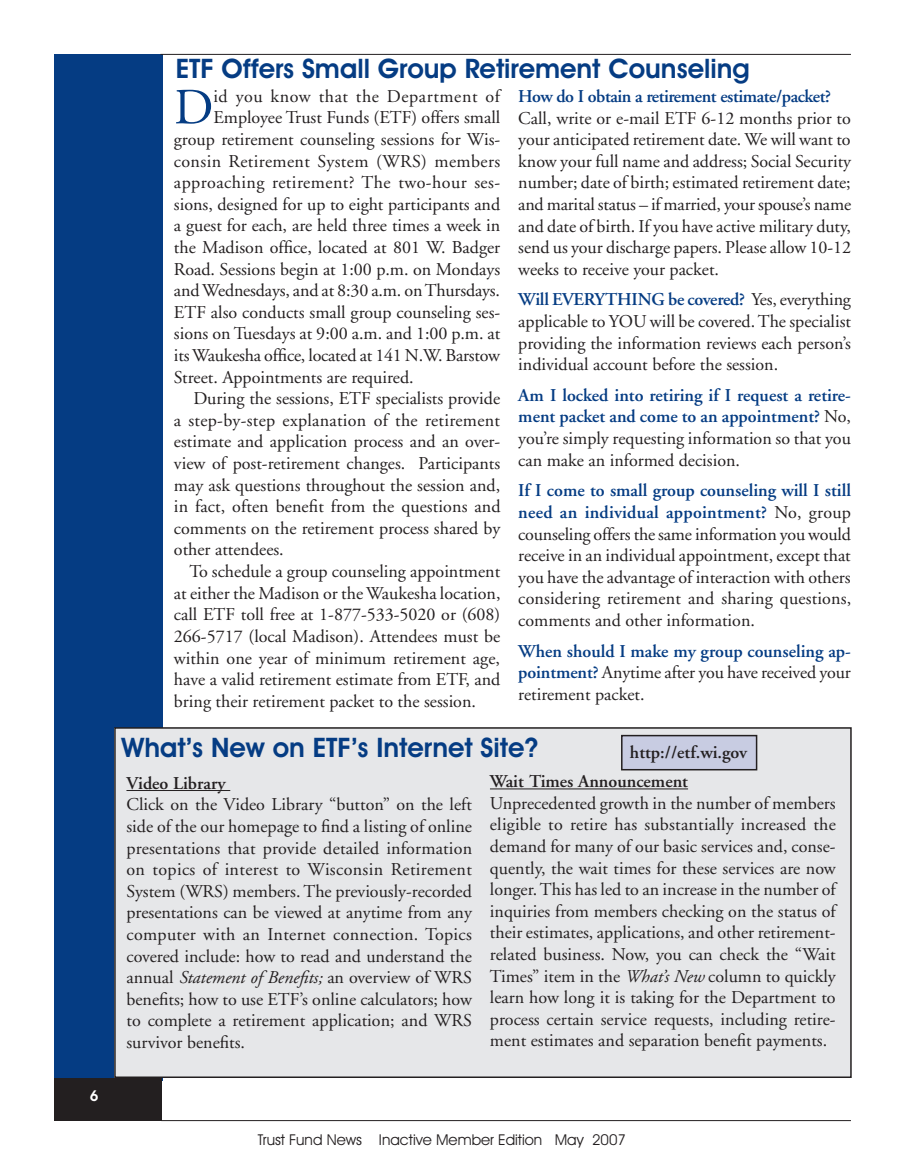
<style>
.page{position:relative;width:905px;height:1175px;background:#fff}
.page>*{position:absolute;margin:0;border:0;box-sizing:border-box;transform-origin:0 0}
.t1{font:50.55px "Adobe Garamond";color:#053c83}
.t2{font:600 27px "Avant Garde IT Cby BT";color:#053c83}
.t3{font:18px/21.6px "Adobe Garamond";color:#231f20;text-align:justify}
.t4{font:600 18px/21.6px "Adobe Garamond";color:#053c83;text-align:justify}
.t5{font:600 18px "Adobe Garamond";color:#231f20}
.t6{font:600 18px "Adobe Garamond";letter-spacing:-.025em;color:#053c83}
.t7{font:18px "Adobe Garamond";letter-spacing:.025em;color:#231f20}
.t8{font:18px "Adobe Garamond";letter-spacing:.02em;color:#231f20}
.t9{font:18px "Adobe Garamond";letter-spacing:.03em;color:#231f20}
.t10{font:15px "Avant Garde IT Cby BT";color:#231f20}
.s1{font-weight:600;color:#053c83}
.s2{font-weight:400;color:#231f20}
.s3{font-style:italic}
</style>
<div class="page">
<div style="left:54px;top:54px;width:108px;height:1026px;background:#053c83"></div>
<div style="left:54px;top:1078px;width:107px;height:42px;background:#231f20"></div>
<hr style="left:160px;top:54px;width:690px;height:1px;background:#231f20">
<hr style="left:161px;top:1120px;width:689px;height:1px;background:#231f20">
<div style="left:115px;top:728px;width:735px;height:349px;background:#e6e7e9"></div>
<div style="left:114px;top:727px;width:737px;height:351px;border:2px solid #231f20"></div>
<div style="left:621px;top:735px;width:135px;height:34px;background:#c8cce2"></div>
<div style="left:621px;top:735px;width:136px;height:35px;border:2px solid #231f20"></div>
<hr style="left:126px;top:790px;width:104px;height:1px;background:#231f20">
<hr style="left:490px;top:788px;width:198px;height:1px;background:#231f20">
<h2 class="t2" style="left:176px;top:52px;width:575px">ETF Offers Small Group Retirement Counseling</h2>
<h1 class="t1" style="left:174px;top:80px;width:41px">D</h1>
<p class="t9" style="left:213px;top:86px;width:288px">id you know that the Department of</p>
<p class="t6" style="left:518px;top:86px;width:314px">How do I obtain a retirement estimate/packet?</p>
<p class="t3" style="left:518px;top:107px;width:334px">Call, write or e-mail ETF 6-12 months prior to your anticipated retirement date. We will want to know your full name and address; Social Security number; date of birth; estimated retirement date; and marital status – if married, your spouse’s name and date of birth. If you have active military duty, send us your discharge papers. Please allow 10-12 weeks to receive your packet.</p>
<p class="t3" style="left:518px;top:289px;width:334px"><span class="s1">Will EVERYTHING be covered?</span> Yes, everything applicable to YOU will be covered. The specialist providing the information reviews each person’s individual account before the session.</p>
<p class="t4" style="left:518px;top:385px;width:334px">Am I locked into retiring if I request a retire&shy;ment packet and come to an appointment? <span class="s2">No, you’re simply requesting information so that you can make an informed decision.</span></p>
<p class="t3" style="left:518px;top:480px;width:334px"><span class="s1">If I come to small group counseling will I still need an individual appointment?</span> No, group counseling offers the same information you would receive in an individual appointment, except that you have the advantage of interaction with others considering retirement and sharing questions, comments and other information.</p>
<p class="t3" style="left:518px;top:640px;width:334px"><span class="s1">When should I make my group counseling ap&shy;pointment?</span> Anytime after you have received your retirement packet.</p>
<h2 class="t2" style="left:122px;top:730px;width:418px">What’s New on ETF’s Internet Site?</h2>
<p class="t5" style="left:630px;top:742px;width:118px">http://etf.wi.gov</p>
<p class="t5" style="left:126px;top:773px;width:101px">Video Library</p>
<p class="t3" style="left:126px;top:794px;width:347px">Click on the Video Library “button” on the left side of the our homepage to find a listing of online presentations that provide detailed information on topics of interest to Wisconsin Retirement System (WRS) members. The previously-recorded presentations can be viewed at anytime from any computer with an Internet connection. Topics covered include: how to read and understand the annual <span class="s3">Statement of Benefits;</span> an overview of WRS benefits; how to use ETF’s online calculators; how to complete a retirement application; and WRS survivor benefits.</p>
<p class="t3" style="left:213px;top:107px;width:288px">Employee Trust Funds (ETF) offers small</p>
<p class="t3" style="left:174px;top:129px;width:328px">group retirement counseling sessions for Wis-</p>
<p class="t8" style="left:174px;top:151px;width:328px">consin Retirement System (WRS) members</p>
<p class="t7" style="left:174px;top:173px;width:328px">approaching retirement? The two-hour ses-</p>
<p class="t3" style="left:174px;top:194px;width:328px">sions, designed for up to eight participants and</p>
<p class="t3" style="left:174px;top:215px;width:328px">a guest for each, are held three times a week in</p>
<p class="t3" style="left:174px;top:237px;width:328px">the Madison office, located at 801 W. Badger</p>
<p class="t3" style="left:174px;top:258px;width:328px">Road. Sessions begin at 1:00 p.m. on Mondays</p>
<p class="t3" style="left:174px;top:280px;width:327px">and Wednesdays, and at 8:30 a.m. on Thursdays.</p>
<p class="t3" style="left:174px;top:302px;width:328px">ETF also conducts small group counseling ses-</p>
<p class="t3" style="left:174px;top:323px;width:328px">sions on Tuesdays at 9:00 a.m. and 1:00 p.m. at</p>
<p class="t3" style="left:174px;top:345px;width:327px">its Waukesha office, located at 141 N.W. Barstow</p>
<p class="t3" style="left:174px;top:366px;width:241px">Street. Appointments are required.</p>
<p class="t3" style="left:193px;top:388px;width:308px">During the sessions, ETF specialists provide</p>
<p class="t3" style="left:174px;top:410px;width:327px">a step-by-step explanation of the retirement</p>
<p class="t3" style="left:174px;top:431px;width:328px">estimate and application process and an over-</p>
<p class="t3" style="left:174px;top:453px;width:328px">view of post-retirement changes. Participants</p>
<p class="t3" style="left:174px;top:474px;width:328px">may ask questions throughout the session and,</p>
<p class="t3" style="left:174px;top:496px;width:328px">in fact, often benefit from the questions and</p>
<p class="t3" style="left:174px;top:518px;width:328px">comments on the retirement process shared by</p>
<p class="t3" style="left:174px;top:539px;width:111px">other attendees.</p>
<p class="t3" style="left:189px;top:561px;width:312px">To schedule a group counseling appointment</p>
<p class="t3" style="left:174px;top:582px;width:328px">at either the Madison or the Waukesha location,</p>
<p class="t3" style="left:174px;top:604px;width:328px">call ETF toll free at 1-877-533-5020 or (608)</p>
<p class="t3" style="left:174px;top:626px;width:328px">266-5717 (local Madison). Attendees must be</p>
<p class="t3" style="left:174px;top:647px;width:327px">within one year of minimum retirement age,</p>
<p class="t3" style="left:174px;top:669px;width:328px">have a valid retirement estimate from ETF, and</p>
<p class="t3" style="left:174px;top:690px;width:303px">bring their retirement packet to the session.</p>
<p class="t5" style="left:490px;top:771px;width:200px">Wait Times Announcement</p>
<p class="t3" style="left:490px;top:792px;width:347px">Unprecedented growth in the number of members eligible to retire has substantially increased the demand for many of our basic services and, conse&shy;quently, the wait times for these services are now longer. This has led to an increase in the number of inquiries from members checking on the status of their estimates, applications, and other retirement&shy;related business. Now, you can check the “Wait Times” item in the <span class="s3">What’s New</span> column to quickly learn how long it is taking for the Department to process certain service requests, including retire&shy;ment estimates and separation benefit payments.</p>
<p class="t10" style="left:258px;top:1130px;width:370px">Trust Fund News Inactive Member Edition May 2007</p>
</div>
